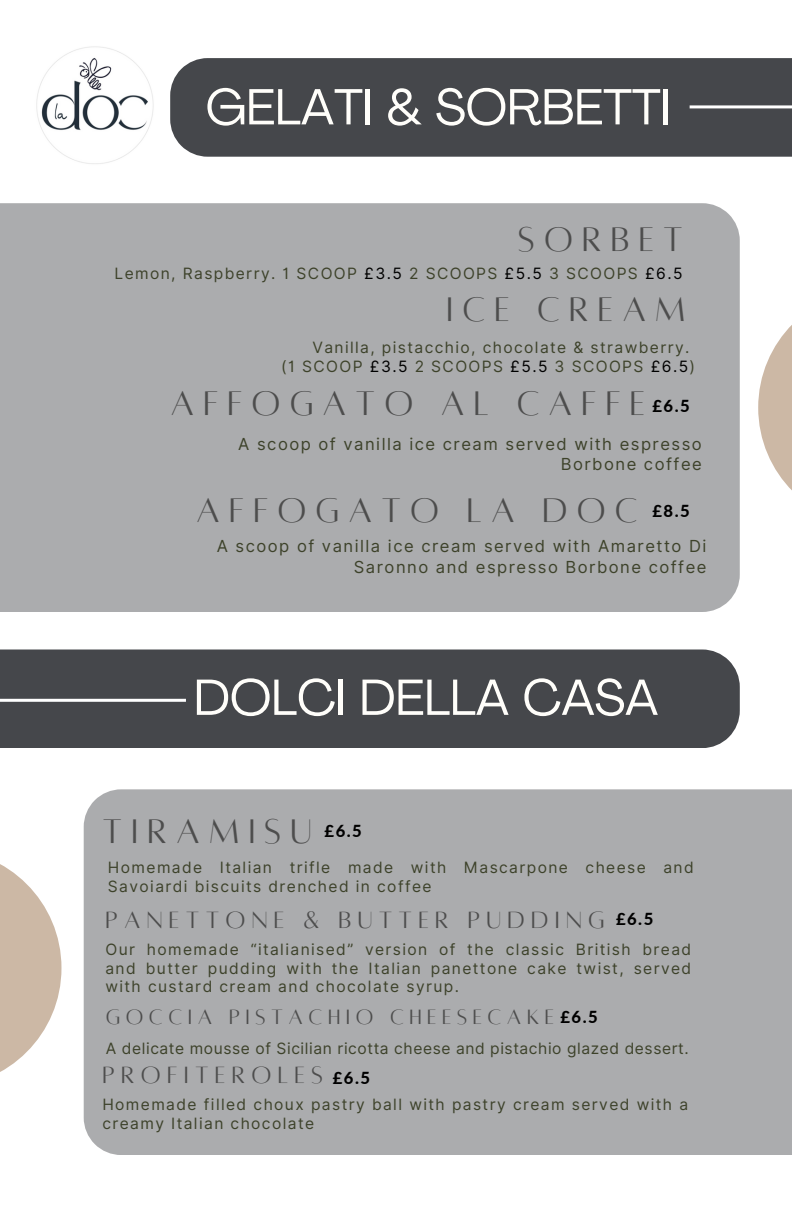
<style>
.page{position:relative;width:792px;height:1224px;background:#fff}
.page>*{position:absolute;margin:0;border:0;box-sizing:border-box;transform-origin:0 0}
.t1{font:50px "Agrandir";color:#fffefa}
.t2{font:37.6px "Alta regular";letter-spacing:.24em;color:#4d4d4d}
.t3{font:26px "Alta regular";letter-spacing:.24em;color:#4d4d4d}
.t4{font:22.9px "Alta regular";letter-spacing:.24em;color:#4d4d4d}
.t5{font:16.6px/20.2px "Inter";letter-spacing:.09em;color:#3d422a;text-align:right}
.t6{font:800 16.6px "Lato";color:#000}
.t7{font:15.6px/18.8px "Inter";letter-spacing:.09em;color:#3d422a}
.t8{font:15.6px "Inter";letter-spacing:.035em;color:#3d422a}
.s1{color:#000}
</style>
<div class="page">
<div style="left:170px;top:58px;width:622px;height:99px;background:#45474b"></div>
<div style="left:0;top:203px;width:740px;height:409px;background:#abacae"></div>
<img style="left:35px;top:45px;width:120px;height:120px;border-radius:50%">
<div style="left:0;top:650px;width:740px;height:98px;background:#45474b"></div>
<div style="left:84px;top:789px;width:708px;height:366px;background:#abacae"></div>
<svg style="left:0;top:864px;width:61px;height:208px;fill:#ccb8a5"></svg>
<svg style="left:758px;top:325px;width:34px;height:165px;fill:#ccb8a5"></svg>
<hr style="left:690px;top:105px;width:102px;height:3px;background:#fff">
<hr style="left:0;top:699px;width:186px;height:3px;background:#fff">
<h2 class="t1" style="left:206px;top:87px;width:467px">GELATI &amp; SORBETTI</h2>
<h1 class="t2" style="left:518px;top:221px;width:166px">SORBET</h1>
<p class="t7" style="left:115px;top:264px;width:569px">Lemon, Raspberry. 1 SCOOP <span class="s1">£3.5</span> 2 SCOOPS <span class="s1">£5.5</span> 3 SCOOPS <span class="s1">£6.5</span></p>
<p class="t2" style="left:446px;top:291px;width:241px">ICE CREAM</p>
<p class="t7" style="left:312px;top:338px;width:379px">Vanilla, pistacchio, chocolate &amp; strawberry.</p>
<h2 class="t7" style="left:281px;top:357px;width:416px">(1 SCOOP <span class="s1">£3.5</span> 2 SCOOPS <span class="s1">£5.5</span> 3 SCOOPS <span class="s1">£6.5</span>)</h2>
<h6 class="t2" style="left:170px;top:385px;width:476px">AFFOGATO AL CAFFE</h6>
<p class="t5" style="left:238px;top:434px;width:465px">A scoop of vanilla ice cream served with espresso<br>Borbone coffee</p>
<h3 class="t6" style="left:653px;top:396px;width:39px">£6.5</h3>
<h6 class="t2" style="left:196px;top:492px;width:443px">AFFOGATO LA DOC</h6>
<p class="t5" style="left:217px;top:536px;width:491px">A scoop of vanilla ice cream served with Amaretto Di<br>Saronno and espresso Borbone coffee</p>
<h1 class="t6" style="left:653px;top:501px;width:39px">£8.5</h1>
<h2 class="t1" style="left:194px;top:677px;width:466px">DOLCI DELLA CASA</h2>
<h2 class="t2" style="left:103px;top:812px;width:211px">TIRAMISU</h2>
<h6 class="t7" style="left:108px;top:858px;width:587px">Homemade Italian trifle made with Mascarpone cheese and<br>Savoiardi biscuits drenched in coffee</h6>
<p class="t6" style="left:325px;top:820px;width:39px">£6.5</p>
<h4 class="t3" style="left:105px;top:907px;width:501px">PANETTONE &amp; BUTTER PUDDING</h4>
<h6 class="t7" style="left:105px;top:940px;width:587px;text-align:justify">Our homemade “italianised” version of the classic British bread and butter pudding with the Italian panettone cake twist, served with custard cream and chocolate syrup.</h6>
<p class="t6" style="left:616px;top:908px;width:39px">£6.5</p>
<h5 class="t4" style="left:106px;top:1005px;width:450px">GOCCIA PISTACHIO CHEESECAKE</h5>
<h6 class="t8" style="left:106px;top:1039px;width:585px">A delicate mousse of Sicilian ricotta cheese and pistachio glazed dessert.</h6>
<p class="t6" style="left:560px;top:1006px;width:39px">£6.5</p>
<h4 class="t3" style="left:102px;top:1063px;width:222px">PROFITEROLES</h4>
<h6 class="t7" style="left:102px;top:1095px;width:587px">Homemade filled choux pastry ball with pastry cream served with a creamy Italian chocolate</h6>
<p class="t6" style="left:333px;top:1068px;width:39px">£6.5</p>
</div>
